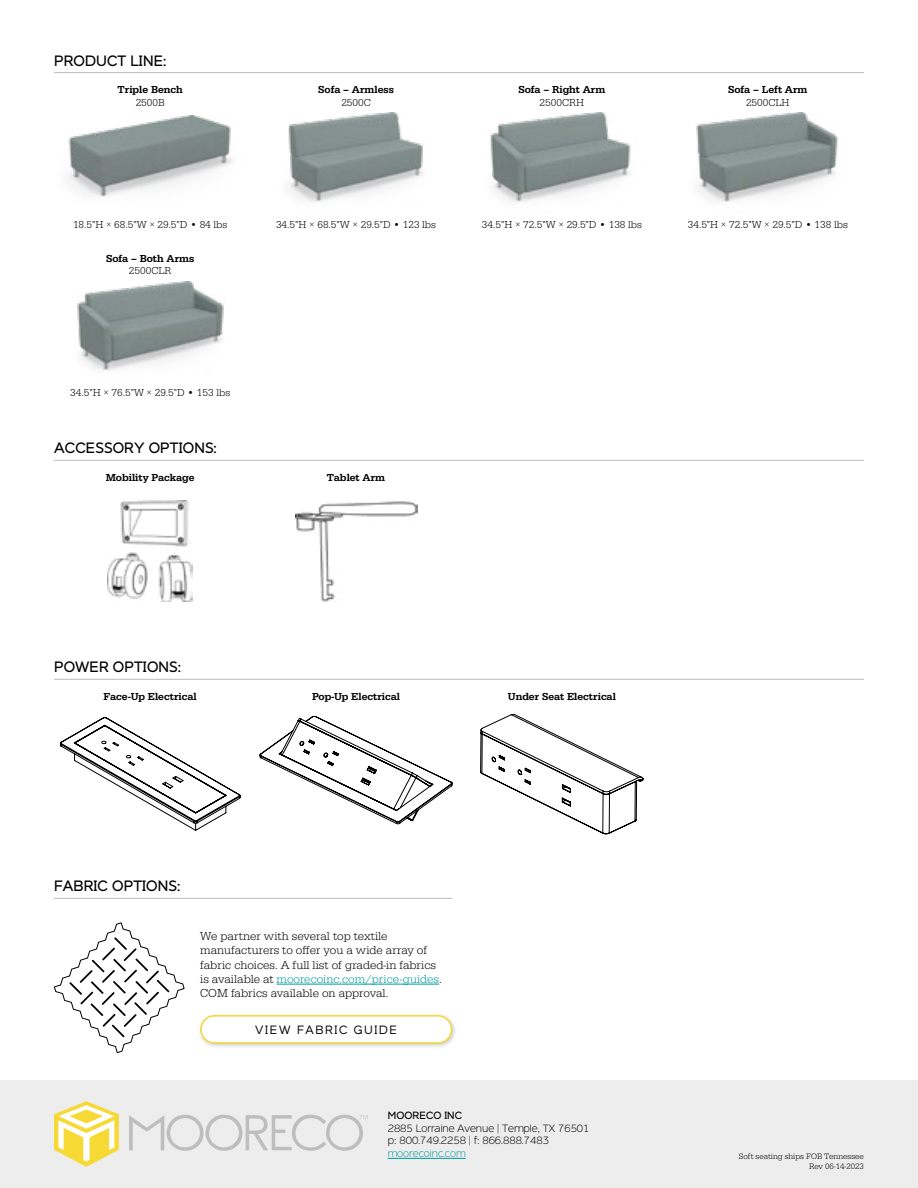
<style>
.page{position:relative;width:918px;height:1188px;background:#fff}
.page>*{position:absolute;margin:0;border:0;box-sizing:border-box;transform-origin:0 0}
.t1{font:15px "Dylan";letter-spacing:.01em;color:#000}
.t2{font:300 12px/14.4px "Serifa";color:#000}
.t3{font:300 12px "Dylan";letter-spacing:.14em;color:#000}
.t4{font:300 10.5px "Serifa";color:#000}
.t5{font:500 10.5px "Serifa";color:#000}
.t6{font:100 10.5px/12.6px "Dylan";color:#000}
.t7{font:100 10.5px "Dylan";color:#009a9f}
.t8{font:10.5px "Dylan";letter-spacing:.01em;color:#000}
.t9{font:300 8.25px/9.9px "Serifa";color:#000;text-align:right}
.s1{color:#009a9f}
</style>
<div class="page">
<div style="left:0;top:1080px;width:918px;height:108px;background:#eeeded"></div>
<hr style="left:388px;top:1158px;width:78px;height:1px;background:#009a9f">
<svg style="left:54px;top:1101px;width:65px;height:66px"></svg>
<svg style="left:129px;top:1115px;width:238px;height:36px"></svg>
<hr style="left:54px;top:679px;width:810px;height:1px;background:#bebcbd">
<svg style="left:60px;top:717px;width:180px;height:114px"></svg>
<svg style="left:260px;top:716px;width:192px;height:108px"></svg>
<svg style="left:480px;top:714px;width:164px;height:120px"></svg>
<hr style="left:54px;top:460px;width:810px;height:1px;background:#bebcbd">
<img style="left:108px;top:501px;width:84px;height:101px">
<img style="left:295px;top:501px;width:122px;height:101px">
<hr style="left:54px;top:72px;width:810px;height:1px;background:#bebcbd">
<img style="left:68px;top:116px;width:165px;height:81px">
<img style="left:288px;top:113px;width:135px;height:89px">
<img style="left:490px;top:113px;width:141px;height:89px">
<img style="left:696px;top:113px;width:142px;height:89px">
<img style="left:77px;top:282px;width:147px;height:89px">
<hr style="left:54px;top:898px;width:398px;height:1px;background:#bebcbd">
<svg style="left:54px;top:922px;width:131px;height:131px"></svg>
<hr style="left:277px;top:984px;width:162px;height:1px;background:#009a9f">
<div style="left:198px;top:1013px;width:259px;height:36px;background:#000;opacity:.2"></div>
<div style="left:201px;top:1016px;width:251px;height:27px;background:#fff;border-radius:14px"></div>
<div style="left:200px;top:1015px;width:252px;height:29px;border:2px solid #f5d735;border-radius:14px"></div>
<p class="t1" style="left:54px;top:50px;width:114px">PRODUCT LINE:</p>
<p class="t5" style="left:118px;top:83px;width:67px">Triple Bench</p>
<p class="t4" style="left:136px;top:96px;width:30px">2500B</p>
<p class="t4" style="left:73px;top:218px;width:156px">18.5"H × 68.5"W × 29.5"D • 84 lbs</p>
<p class="t5" style="left:106px;top:252px;width:90px">Sofa – Both Arms</p>
<p class="t4" style="left:129px;top:265px;width:44px">2500CLR</p>
<p class="t4" style="left:70px;top:387px;width:162px">34.5"H × 76.5"W × 29.5"D • 153 lbs</p>
<p class="t5" style="left:318px;top:83px;width:77px">Sofa – Armless</p>
<p class="t4" style="left:341px;top:96px;width:31px">2500C</p>
<p class="t4" style="left:276px;top:218px;width:162px">34.5"H × 68.5"W × 29.5"D • 123 lbs</p>
<p class="t1" style="left:54px;top:438px;width:164px">ACCESSORY OPTIONS:</p>
<p class="t5" style="left:106px;top:471px;width:91px">Mobility Package</p>
<p class="t5" style="left:327px;top:471px;width:60px">Tablet Arm</p>
<p class="t5" style="left:518px;top:83px;width:88px">Sofa – Right Arm</p>
<p class="t4" style="left:540px;top:96px;width:46px">2500CRH</p>
<p class="t4" style="left:482px;top:218px;width:162px">34.5"H × 72.5"W × 29.5"D • 138 lbs</p>
<p class="t5" style="left:728px;top:83px;width:81px">Sofa – Left Arm</p>
<p class="t4" style="left:746px;top:96px;width:45px">2500CLH</p>
<p class="t4" style="left:688px;top:218px;width:162px">34.5"H × 72.5"W × 29.5"D • 138 lbs</p>
<p class="t1" style="left:54px;top:657px;width:129px">POWER OPTIONS:</p>
<p class="t5" style="left:104px;top:690px;width:95px">Face-Up Electrical</p>
<p class="t5" style="left:312px;top:690px;width:90px">Pop-Up Electrical</p>
<p class="t5" style="left:508px;top:690px;width:109px">Under Seat Electrical</p>
<p class="t1" style="left:54px;top:876px;width:128px">FABRIC OPTIONS:</p>
<p class="t2" style="left:200px;top:929px;width:243px">We partner with several top textile manufacturers to offer you a wide array of fabric choices. A full list of graded-in fabrics is available at <span class="s1">moorecoinc.com/price-guides</span>.<br>COM fabrics available on approval.</p>
<p class="t3" style="left:255px;top:1022px;width:144px">VIEW FABRIC GUIDE</p>
<p class="t8" style="left:388px;top:1108px;width:76px">MOORECO INC</p>
<p class="t6" style="left:388px;top:1122px;width:203px">2885 Lorraine Avenue | Temple, TX 76501 p: 800.749.2258 | f: 866.888.7483</p>
<p class="t7" style="left:388px;top:1147px;width:80px">moorecoinc.com</p>
<p class="t9" style="left:739px;top:1151px;width:127px">Soft seating ships FOB Tennessee<br>Rev 06-14-2023</p>
</div>
